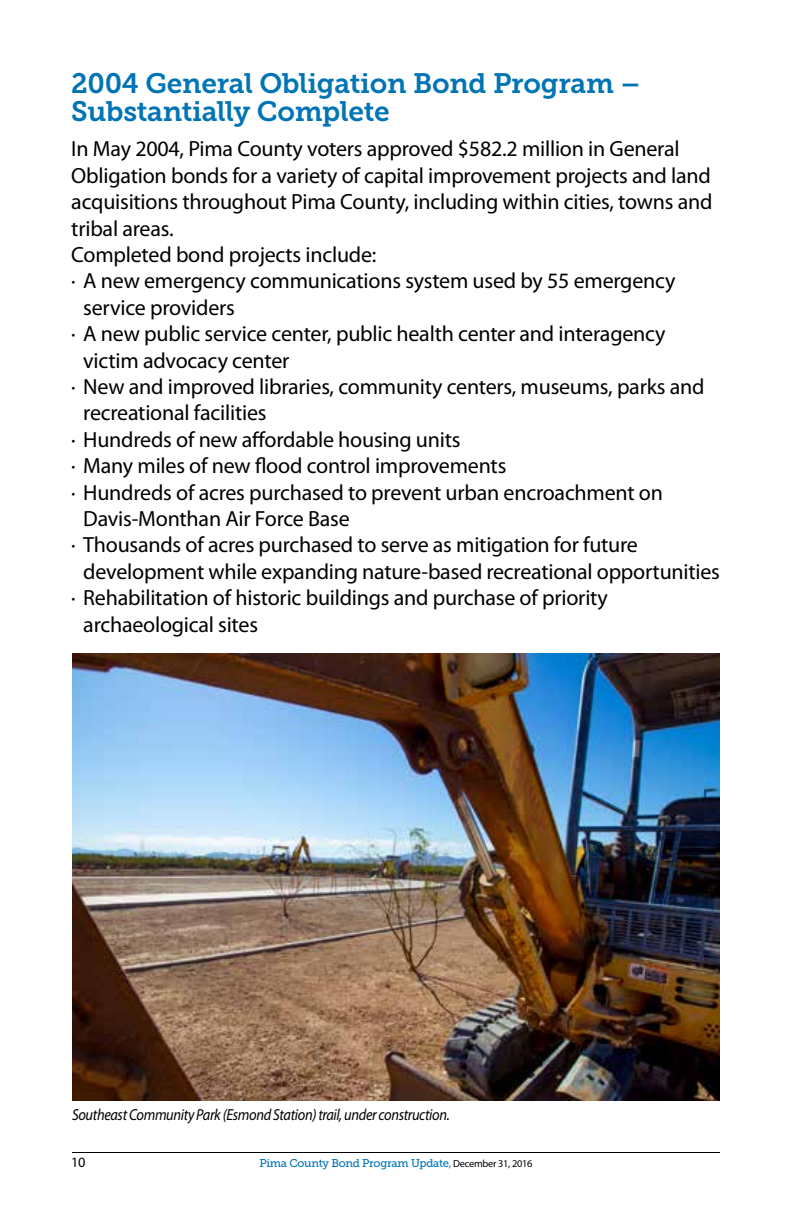
<style>
.page{position:relative;width:792px;height:1224px;background:#fff}
.page>*{position:absolute;margin:0;border:0;box-sizing:border-box;transform-origin:0 0}
.t1{font:28px/28px "Museo Slab 700";letter-spacing:-.01em;color:#0074b5}
.t2{font:22px "Myriad Pro";letter-spacing:-.01em;color:#000}
.t3{font:italic 16px "Myriad Pro";letter-spacing:-.025em;color:#000;scale:.9 1}
.t4{font:14.2px "Myriad Pro";color:#000}
.t5{font:11.2px "Museo Slab 500";letter-spacing:-.025em;color:#0074b5}
.s1{font-family:"Myriad Pro"}
.s2{font-family:"Myriad Pro";font-size:10.4px;color:#000}
</style>
<div class="page">
<hr style="left:72px;top:1152px;width:648px;height:1px;background:#000">
<img style="left:72px;top:654px;width:648px;height:446px">
<p class="t1" style="left:71px;top:69px;width:571px">2004 General Obligation Bond Program –<br>Substantially Complete</p>
<p class="t2" style="left:71px;top:135px;width:610px">In May 2004, Pima County voters approved $582.2 million in General</p>
<p class="t2" style="left:71px;top:162px;width:641px">Obligation bonds for a variety of capital improvement projects and land</p>
<p class="t2" style="left:71px;top:188px;width:643px">acquisitions throughout Pima County, including within cities, towns and</p>
<p class="t2" style="left:71px;top:215px;width:104px">tribal areas.</p>
<p class="t2" style="left:71px;top:241px;width:307px">Completed bond projects include:</p>
<p class="t2" style="left:71px;top:267px;width:606px">· A new emergency communications system used by 55 emergency</p>
<p class="t2" style="left:83px;top:294px;width:153px">service providers</p>
<p class="t2" style="left:71px;top:320px;width:596px">· A new public service center, public health center and interagency</p>
<p class="t2" style="left:83px;top:347px;width:208px">victim advocacy center</p>
<p class="t2" style="left:71px;top:373px;width:635px">· New and improved libraries, community centers, museums, parks and</p>
<p class="t2" style="left:83px;top:399px;width:185px">recreational facilities</p>
<p class="t2" style="left:71px;top:426px;width:391px">· Hundreds of new affordable housing units</p>
<p class="t2" style="left:71px;top:452px;width:437px">· Many miles of new flood control improvements</p>
<p class="t2" style="left:71px;top:479px;width:593px">· Hundreds of acres purchased to prevent urban encroachment on</p>
<p class="t2" style="left:83px;top:505px;width:268px">Davis-Monthan Air Force Base</p>
<p class="t2" style="left:71px;top:531px;width:568px">· Thousands of acres purchased to serve as mitigation for future</p>
<p class="t2" style="left:83px;top:558px;width:638px">development while expanding nature-based recreational opportunities</p>
<p class="t2" style="left:71px;top:584px;width:538px">· Rehabilitation of historic buildings and purchase of priority</p>
<p class="t2" style="left:83px;top:611px;width:176px">archaeological sites</p>
<p class="t3" style="left:72px;top:1105px;width:421px">Southeast Community Park (Esmond Station) trail, under construction.</p>
<p class="t4" style="left:71px;top:1154px;width:16px">10</p>
<p class="t5" style="left:259px;top:1157px;width:275px">Pima County Bond Program Update<span class="s1">,</span> <span class="s2">December 31, 2016</span></p>
</div>
